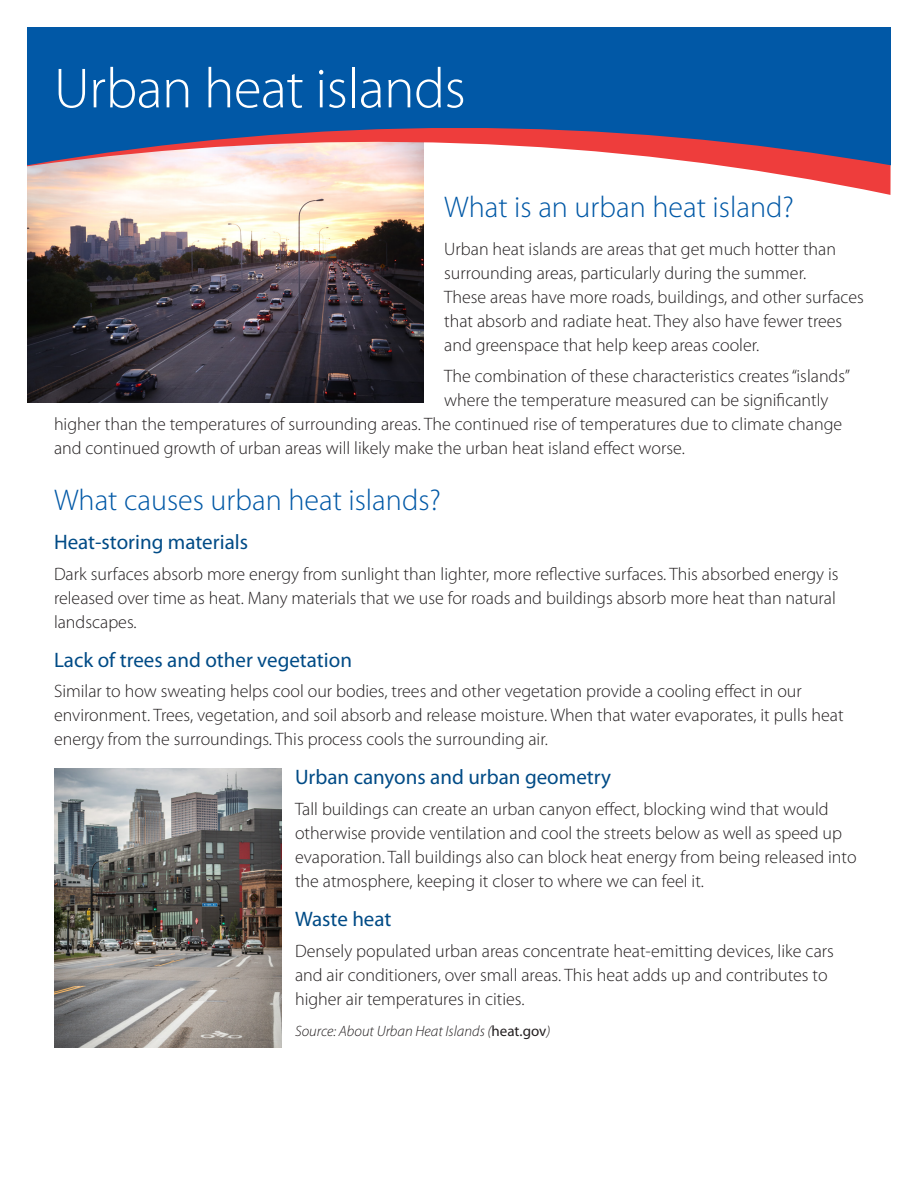
<style>
.page{position:relative;width:918px;height:1188px;background:#fff}
.page>*{position:absolute;margin:0;border:0;box-sizing:border-box;transform-origin:0 0}
.t1{font:300 57px "Myriad Pro";letter-spacing:-.01em;color:#fff}
.t2{font:300 30px "Myriad Pro";color:#0158a6}
.Body-NEW{font:21px "Myriad Pro";color:#014b86}
.Body-NEW-2{font:300 18px/24px "Myriad Pro";color:#231f20}
.Body-NEW-3{font:italic 300 15px "Myriad Pro";color:#231f20}
.s1{font-weight:400;font-style:normal}
</style>
<div class="page">
<img style="left:27px;top:195px;width:397px;height:208px">
<img style="left:54px;top:768px;width:228px;height:280px">
<svg style="left:27px;top:165px;width:864px;height:30px"></svg>
<svg style="left:27px;top:27px;width:864px;height:138px;background:#2c62a2"></svg>
<p class="t1" style="left:54px;top:57px;width:413px">Urban heat islands</p>
<p class="t2" style="left:444px;top:191px;width:351px">What is an urban heat island?</p>
<p class="Body-NEW-2" style="left:444px;top:237px;width:421px">Urban heat islands are areas that get much hotter than surrounding areas, particularly during the summer.<br>These areas have more roads, buildings, and other surfaces that absorb and radiate heat. They also have fewer trees and greenspace that help keep areas cooler.</p>
<p class="Body-NEW-2" style="left:444px;top:364px;width:407px">The combination of these characteristics creates “islands”</p>
<p class="Body-NEW-2" style="left:444px;top:388px;width:386px">where the temperature measured can be significantly</p>
<p class="Body-NEW-2" style="left:54px;top:412px;width:790px">higher than the temperatures of surrounding areas. The continued rise of temperatures due to climate change</p>
<p class="Body-NEW-2" style="left:54px;top:436px;width:632px">and continued growth of urban areas will likely make the urban heat island effect worse.</p>
<p class="t2" style="left:54px;top:483px;width:388px">What causes urban heat islands?</p>
<p class="Body-NEW" style="left:54px;top:530px;width:196px">Heat-storing materials</p>
<p class="Body-NEW-2" style="left:54px;top:562px;width:786px">Dark surfaces absorb more energy from sunlight than lighter, more reflective surfaces. This absorbed energy is released over time as heat. Many materials that we use for roads and buildings absorb more heat than natural landscapes.</p>
<p class="Body-NEW" style="left:54px;top:648px;width:300px">Lack of trees and other vegetation</p>
<p class="Body-NEW-2" style="left:54px;top:680px;width:791px">Similar to how sweating helps cool our bodies, trees and other vegetation provide a cooling effect in our environment. Trees, vegetation, and soil absorb and release moisture. When that water evaporates, it pulls heat energy from the surroundings. This process cools the surrounding air.</p>
<p class="Body-NEW" style="left:295px;top:766px;width:318px">Urban canyons and urban geometry</p>
<p class="Body-NEW-2" style="left:295px;top:797px;width:563px">Tall buildings can create an urban canyon effect, blocking wind that would otherwise provide ventilation and cool the streets below as well as speed up evaporation. Tall buildings also can block heat energy from being released into the atmosphere, keeping it closer to where we can feel it.</p>
<p class="Body-NEW" style="left:295px;top:908px;width:98px">Waste heat</p>
<p class="Body-NEW-2" style="left:295px;top:939px;width:540px">Densely populated urban areas concentrate heat-emitting devices, like cars and air conditioners, over small areas. This heat adds up and contributes to higher air temperatures in cities.</p>
<p class="Body-NEW-3" style="left:295px;top:1023px;width:257px">Source: About Urban Heat Islands (<span class="s1">heat.gov</span>)</p>
</div>
